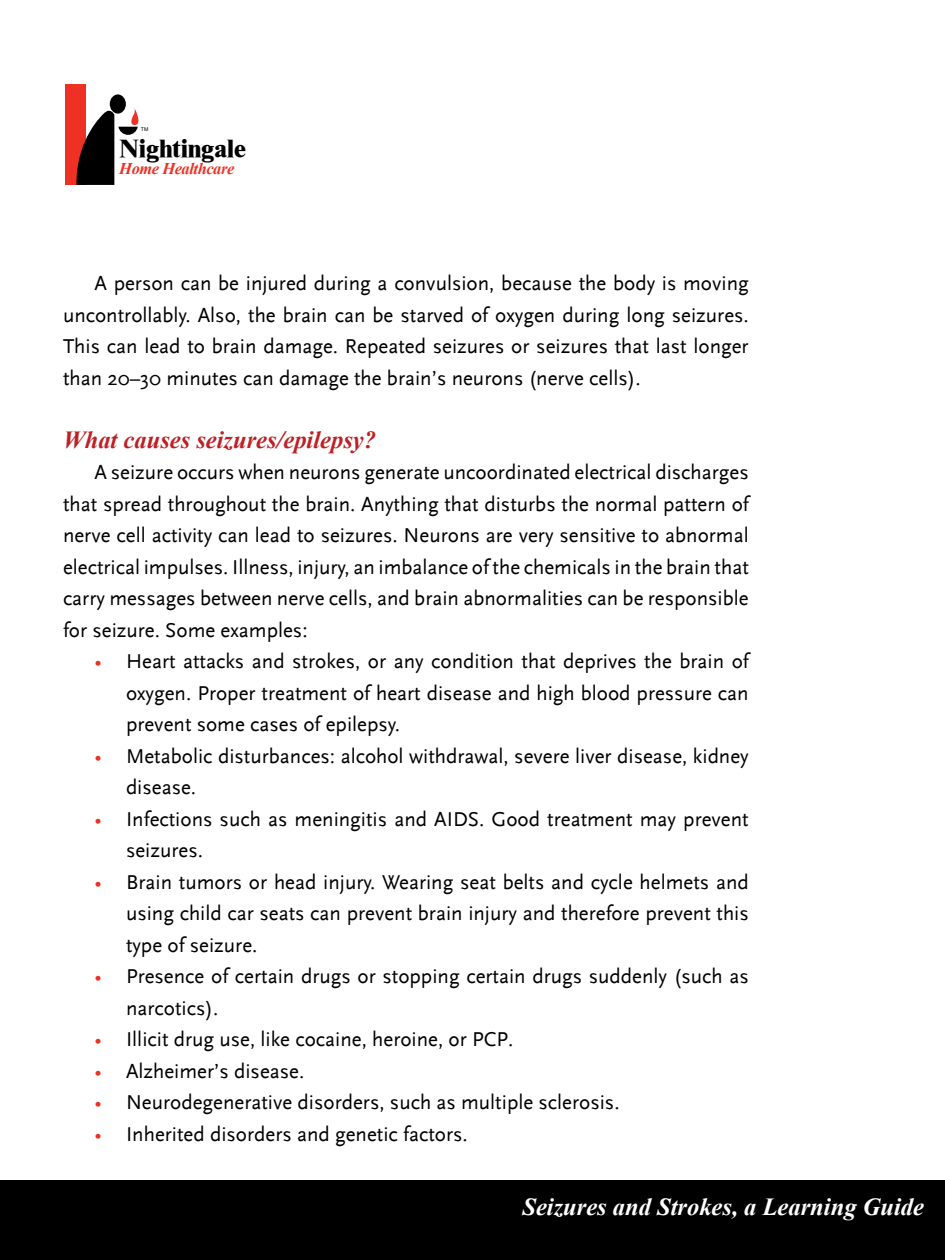
<style>
.page{position:relative;width:945px;height:1260px;background:#fff}
.page>*{position:absolute;margin:0;border:0;box-sizing:border-box;transform-origin:0 0}
.t1{font:800 25.2px "Times New Roman";letter-spacing:-.01em;color:#000}
.t2{font:italic 700 24.5px "Times New Roman";color:#fff}
.t3{font:italic 700 24.5px "Times New Roman";color:#be2025}
.t4{font:21px/31.5px "Scala Sans";color:#000;text-align:justify}
.t5{font:italic 700 16.45px "Times New Roman";letter-spacing:-.025em;color:#ee3124}
.t6{font:5.25px "Arial";color:#000}
.s1{color:#ee3025}
</style>
<div class="page">
<div style="left:0;top:1181px;width:945px;height:79px;background:#000"></div>
<div style="left:66px;top:85px;width:20px;height:100px;background:#ee3124"></div>
<div style="left:110px;top:94px;width:16px;height:20px;background:#000;border-radius:50%"></div>
<svg style="left:76px;top:106px;width:63px;height:79px"></svg>
<p class="t6" style="left:141px;top:126px;width:9px">TM</p>
<p class="t5" style="left:119px;top:157px;width:117px">Home Healthcare</p>
<p class="t1" style="left:119px;top:133px;width:128px">Nightingale</p>
<p class="t4" style="left:63px;top:268px;width:687px;text-indent:32px">A person can be injured during a convulsion, because the body is moving uncontrollably. Also, the brain can be starved of oxygen during long seizures.<br>This can lead to brain damage. Repeated seizures or seizures that last longer than 20–30 minutes can damage the brain’s neurons (nerve cells).</p>
<p class="t3" style="left:63px;top:423px;width:315px">What causes seizures/epilepsy?</p>
<p class="t4" style="left:63px;top:457px;width:687px;text-indent:32px">A seizure occurs when neurons generate uncoordinated electrical discharges that spread throughout the brain. Anything that disturbs the normal pattern of nerve cell activity can lead to seizures. Neurons are very sensitive to abnormal electrical impulses. Illness, injury, an imbalance of the chemicals in the brain that carry messages between nerve cells, and brain abnormalities can be responsible for seizure. Some examples:</p>
<p class="t4" style="left:126px;top:646px;width:624px;text-indent:-32px"><span class="s1">•</span> Heart attacks and strokes, or any condition that deprives the brain of oxygen. Proper treatment of heart disease and high blood pressure can prevent some cases of epilepsy.</p>
<p class="t4" style="left:126px;top:741px;width:624px;text-indent:-32px"><span class="s1">•</span> Metabolic disturbances: alcohol withdrawal, severe liver disease, kidney disease.</p>
<p class="t4" style="left:126px;top:804px;width:624px;text-indent:-32px"><span class="s1">•</span> Infections such as meningitis and AIDS. Good treatment may prevent seizures.</p>
<p class="t4" style="left:126px;top:867px;width:624px;text-indent:-32px"><span class="s1">•</span> Brain tumors or head injury. Wearing seat belts and cycle helmets and using child car seats can prevent brain injury and therefore prevent this type of seizure.</p>
<p class="t4" style="left:126px;top:961px;width:624px;text-indent:-32px"><span class="s1">•</span> Presence of certain drugs or stopping certain drugs suddenly (such as narcotics).</p>
<p class="t4" style="left:94px;top:1024px;width:421px"><span class="s1">•</span> Illicit drug use, like cocaine, heroine, or PCP.</p>
<p class="t4" style="left:94px;top:1056px;width:211px"><span class="s1">•</span> Alzheimer’s disease.</p>
<p class="t4" style="left:94px;top:1087px;width:527px"><span class="s1">•</span> Neurodegenerative disorders, such as multiple sclerosis.</p>
<p class="t4" style="left:94px;top:1119px;width:375px"><span class="s1">•</span> Inherited disorders and genetic factors.</p>
<p class="t2" style="left:522px;top:1190px;width:403px">Seizures and Strokes, a Learning Guide</p>
</div>
